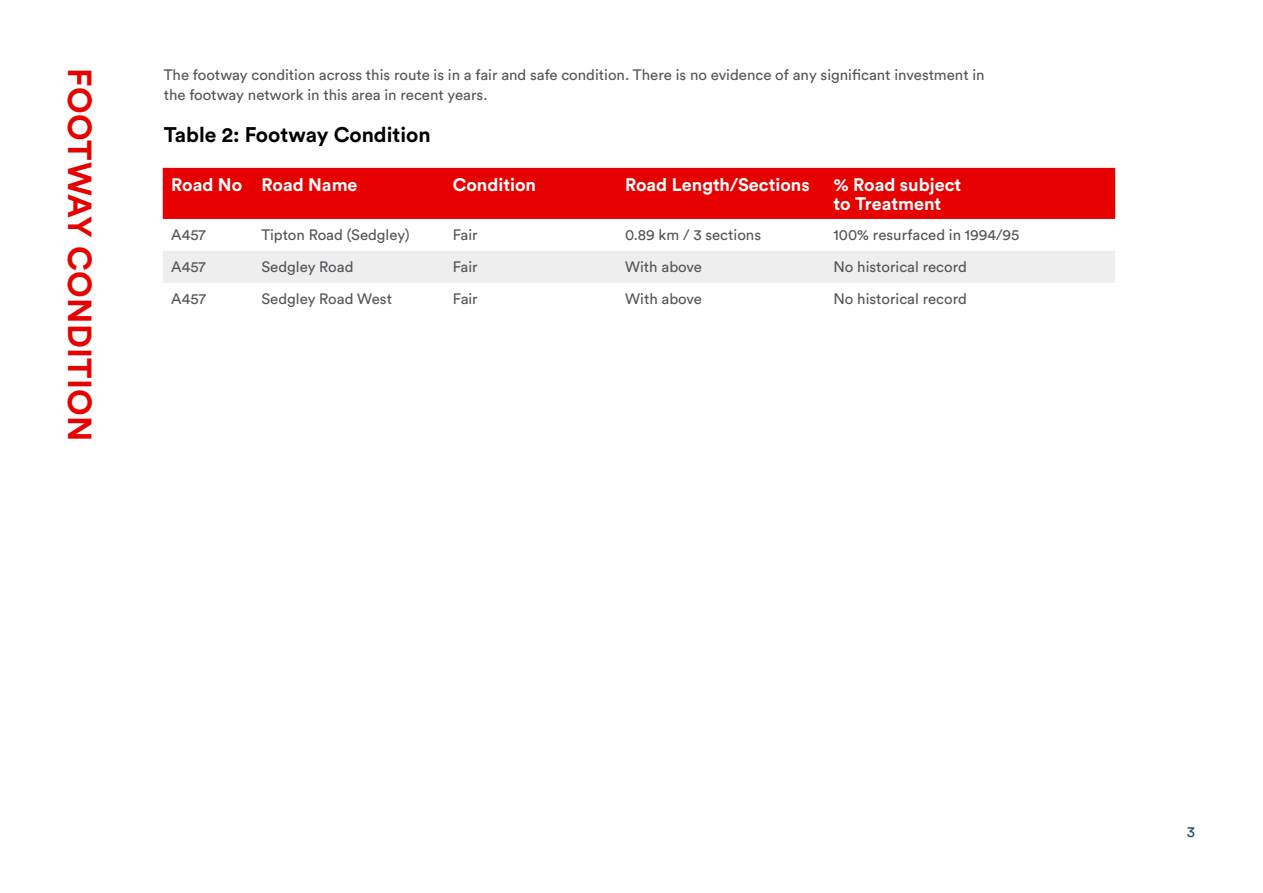
<style>
.page{position:relative;width:1263px;height:893px;background:#fff}
.page>*{position:absolute;margin:0;border:0;box-sizing:border-box;transform-origin:0 0}
.t1{font:700 33px "Circular Std";letter-spacing:.01em;color:#e70000}
.t2{font:700 21px "Circular Std";color:#000}
.t3{font:700 18px/19.5px "Circular Std";color:#fff}
.t4{font:15px/19.5px "Circular Std";color:#54565a}
.t5{font:15px "Circular Std";color:#20495d}
</style>
<div class="page">
<div style="left:163px;top:168px;width:952px;height:51px;background:#e70000"></div>
<div style="left:163px;top:251px;width:952px;height:32px;background:#eeeeef"></div>
<h1 class="t1" style="left:101px;top:68px;width:375px;rotate:90deg">FOOTWAY CONDITION</h1>
<p class="t4" style="left:164px;top:65px;width:822px">The footway condition across this route is in a fair and safe condition. There is no evidence of any significant investment in the footway network in this area in recent years.</p>
<h2 class="t2" style="left:164px;top:121px;width:269px">Table 2: Footway Condition</h2>
<p class="t3" style="left:171px;top:174px;width:188px">Road No Road Name</p>
<p class="t3" style="left:453px;top:174px;width:85px">Condition</p>
<p class="t3" style="left:625px;top:174px;width:186px">Road Length/Sections</p>
<p class="t3" style="left:833px;top:174px;width:129px">% Road subject to Treatment</p>
<p class="t4" style="left:171px;top:224px;width:36px">A457</p>
<p class="t4" style="left:262px;top:224px;width:150px">Tipton Road (Sedgley)</p>
<p class="t4" style="left:453px;top:224px;width:26px">Fair</p>
<p class="t4" style="left:625px;top:224px;width:137px">0.89 km / 3 sections</p>
<p class="t4" style="left:833px;top:224px;width:187px">100% resurfaced in 1994/95</p>
<p class="t4" style="left:171px;top:256px;width:36px">A457</p>
<p class="t4" style="left:262px;top:256px;width:93px">Sedgley Road</p>
<p class="t4" style="left:453px;top:256px;width:26px">Fair</p>
<p class="t4" style="left:625px;top:256px;width:78px">With above</p>
<p class="t4" style="left:833px;top:256px;width:135px">No historical record</p>
<p class="t4" style="left:171px;top:288px;width:36px">A457</p>
<p class="t4" style="left:262px;top:288px;width:132px">Sedgley Road West</p>
<p class="t4" style="left:453px;top:288px;width:26px">Fair</p>
<p class="t4" style="left:625px;top:288px;width:78px">With above</p>
<p class="t4" style="left:833px;top:288px;width:135px">No historical record</p>
<p class="t5" style="left:1187px;top:823px;width:10px">3</p>
</div>
